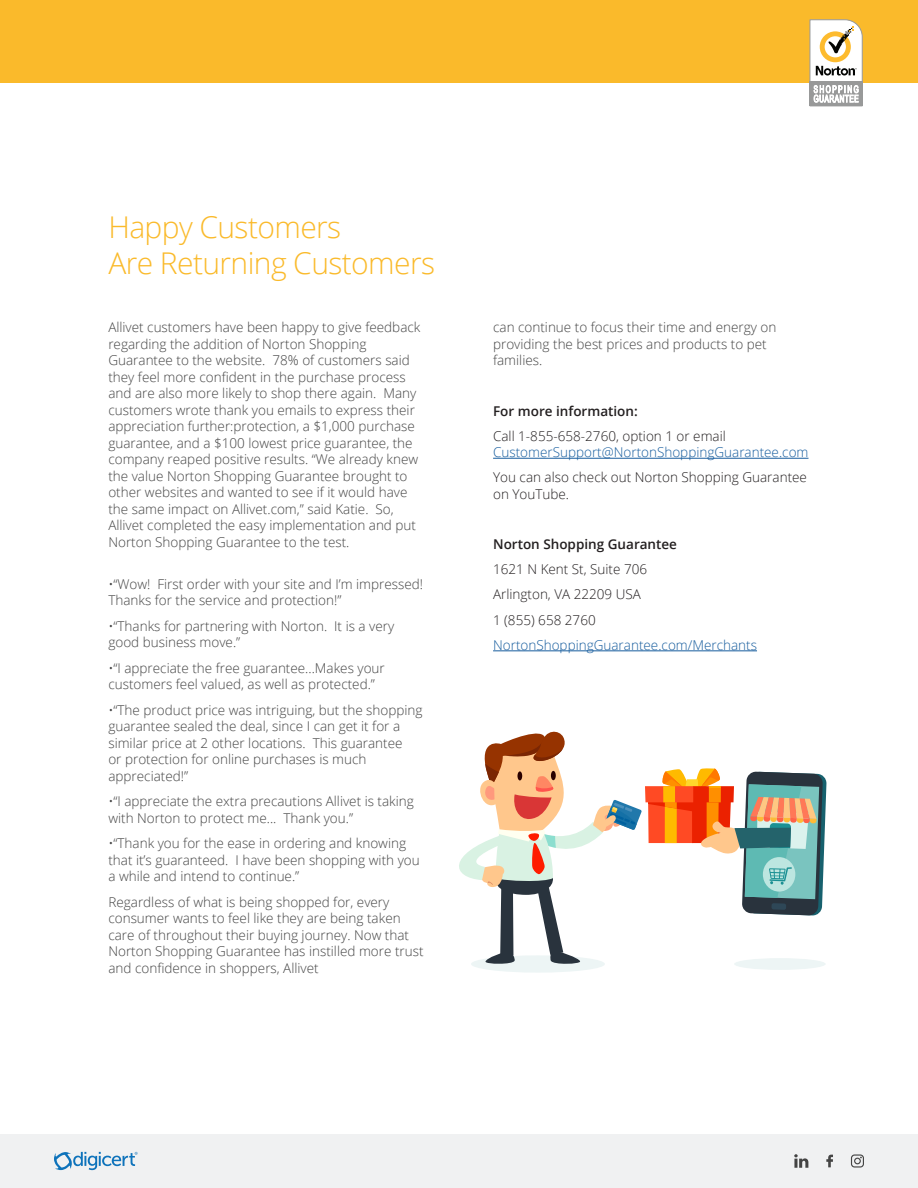
<style>
.page{position:relative;width:918px;height:1188px;background:#fff}
.page>*{position:absolute;margin:0;border:0;box-sizing:border-box;transform-origin:0 0}
.t1{font:300 30px "Open Sans";letter-spacing:-.02em;color:#faba2b}
.body_copy{font:300 13.5px/16.5px "Open Sans";color:#434343}
.body_copy-2{font:300 13.5px/16.2px "Open Sans";color:#175d9e}
.body_copy-3{font:300 13.5px/16.2px "Open Sans";color:#231f20}
.body_copy-4{font:600 13.5px "Open Sans";color:#231f20}
.s1{color:#231f20}
</style>
<div class="page">
<div style="left:0;top:0;width:918px;height:82px;background:#faba2b"></div>
<div style="left:0;top:1134px;width:918px;height:54px;background:#f0f1f2"></div>
<svg style="left:826px;top:1155px;width:7px;height:12px"></svg>
<svg style="left:851px;top:1154px;width:13px;height:14px"></svg>
<svg style="left:794px;top:1154px;width:14px;height:14px"></svg>
<svg style="left:809px;top:19px;width:54px;height:88px"></svg>
<svg style="left:54px;top:1152px;width:84px;height:18px"></svg>
<div style="left:734px;top:958px;width:92px;height:12px;background:#edf5f5;border-radius:50%"></div>
<div style="left:471px;top:955px;width:134px;height:18px;background:#edf5f5;border-radius:50%"></div>
<svg style="left:459px;top:731px;width:368px;height:233px"></svg>
<hr style="left:493px;top:458px;width:316px;height:1px;background:#175d9e">
<hr style="left:493px;top:651px;width:264px;height:1px;background:#175d9e">
<p class="t1" style="left:108px;top:207px;width:234px">Happy Customers</p>
<p class="t1" style="left:108px;top:243px;width:328px">Are Returning Customers</p>
<p class="body_copy" style="left:108px;top:319px;width:314px">Allivet customers have been happy to give feedback regarding the addition of Norton Shopping Guarantee to the website. 78% of customers said they feel more confident in the purchase process and are also more likely to shop there again. Many customers wrote thank you emails to express their appreciation further:protection, a $1,000 purchase guarantee, and a $100 lowest price guarantee, the company reaped positive results. “We already knew the value Norton Shopping Guarantee brought to other websites and wanted to see if it would have the same impact on Allivet.com,” said Katie. So, Allivet completed the easy implementation and put Norton Shopping Guarantee to the test.</p>
<p class="body_copy" style="left:108px;top:575px;width:316px">•“Wow! First order with your site and I’m impressed!<br>Thanks for the service and protection!”</p>
<p class="body_copy" style="left:108px;top:617px;width:287px">•“Thanks for partnering with Norton. It is a very good business move.”</p>
<p class="body_copy" style="left:108px;top:659px;width:278px">•“I appreciate the free guarantee...Makes your customers feel valued, as well as protected.”</p>
<p class="body_copy" style="left:108px;top:701px;width:316px">•“The product price was intriguing, but the shopping guarantee sealed the deal, since I can get it for a similar price at 2 other locations. This guarantee<br>or protection for online purchases is much appreciated!”</p>
<p class="body_copy" style="left:108px;top:793px;width:307px">•“I appreciate the extra precautions Allivet is taking with Norton to protect me... Thank you.”</p>
<p class="body_copy" style="left:108px;top:835px;width:313px">•“Thank you for the ease in ordering and knowing that it’s guaranteed. I have been shopping with you a while and intend to continue.”</p>
<p class="body_copy" style="left:108px;top:893px;width:317px">Regardless of what is being shopped for, every consumer wants to feel like they are being taken care of throughout their buying journey. Now that Norton Shopping Guarantee has instilled more trust and confidence in shoppers, Allivet</p>
<p class="body_copy" style="left:493px;top:319px;width:285px">can continue to focus their time and energy on providing the best prices and products to pet families.</p>
<p class="body_copy-4" style="left:493px;top:402px;width:146px">For more information:</p>
<p class="body_copy-2" style="left:493px;top:428px;width:317px"><span class="s1">Call 1-855-658-2760, option 1 or email<br></span>CustomerSupport@NortonShoppingGuarantee.com</p>
<p class="body_copy-3" style="left:493px;top:469px;width:315px">You can also check out Norton Shopping Guarantee on YouTube.</p>
<p class="body_copy-4" style="left:493px;top:535px;width:185px">Norton Shopping Guarantee</p>
<p class="body_copy-3" style="left:493px;top:561px;width:156px">1621 N Kent St, Suite 706</p>
<p class="body_copy-3" style="left:493px;top:586px;width:149px">Arlington, VA 22209 USA</p>
<p class="body_copy-3" style="left:493px;top:611px;width:104px">1 (855) 658 2760</p>
<p class="body_copy-2" style="left:493px;top:636px;width:265px">NortonShoppingGuarantee.com/Merchants</p>
</div>
